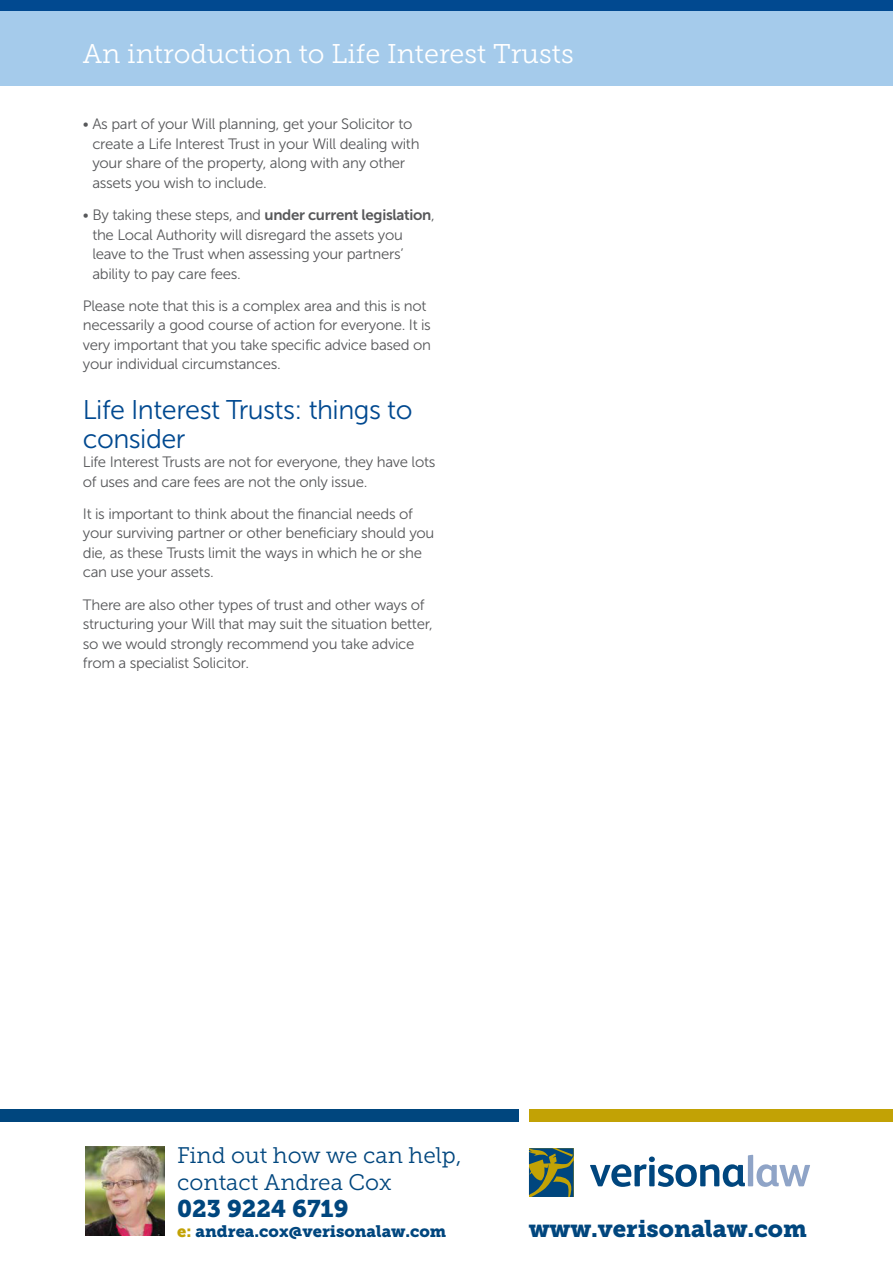
<style>
.page{position:relative;width:893px;height:1263px;background:#fff}
.page>*{position:absolute;margin:0;border:0;box-sizing:border-box;transform-origin:0 0}
.t1{font:27px/28.5px "Museo Sans 300";letter-spacing:-.02em;color:#014990}
.t2{font:27px "Museo Slab 300";color:#fff}
.t3{font:24px "Museo Slab 900";color:#00467e}
.t4{font:22.5px/27px "Museo Slab 300";color:#00467e}
.t5{font:16.5px "Museo Slab 900";color:#00467e}
.t6{font:15px/19.5px "Museo Sans 300";letter-spacing:-.02em;color:#57585a}
.s1{font-family:"Museo Sans 700"}
.s2{color:#c2a205}
</style>
<div class="page">
<div style="left:0;top:0;width:893px;height:85px;background:#a5cbeb"></div>
<div style="left:0;top:0;width:893px;height:11px;background:#014990"></div>
<div style="left:0;top:1109px;width:519px;height:12px;background:#00467e"></div>
<div style="left:530px;top:1109px;width:363px;height:12px;background:#c2a205"></div>
<svg style="left:590px;top:1155px;width:220px;height:32px"></svg>
<svg style="left:529px;top:1148px;width:45px;height:49px"></svg>
<img style="left:86px;top:1146px;width:78px;height:89px">
<h1 class="t2" style="left:83px;top:39px;width:492px">An introduction to Life Interest Trusts</h1>
<p class="t6" style="left:92px;top:114px;width:329px;text-indent:-9px">• As part of your Will planning, get your Solicitor to create a Life Interest Trust in your Will dealing with your share of the property, along with any other assets you wish to include.</p>
<p class="t6" style="left:92px;top:205px;width:344px;text-indent:-9px">• By taking these steps, and <span class="s1">under current legislation</span>, the Local Authority will disregard the assets you leave to the Trust when assessing your partners’ ability to pay care fees.</p>
<p class="t6" style="left:83px;top:296px;width:350px">Please note that this is a complex area and this is not necessarily a good course of action for everyone. It is very important that you take specific advice based on your individual circumstances.</p>
<h1 class="t1" style="left:83px;top:396px;width:331px">Life Interest Trusts: things to consider</h1>
<p class="t6" style="left:83px;top:452px;width:354px">Life Interest Trusts are not for everyone, they have lots of uses and care fees are not the only issue.</p>
<p class="t6" style="left:83px;top:504px;width:353px">It is important to think about the financial needs of your surviving partner or other beneficiary should you die, as these Trusts limit the ways in which he or she can use your assets.</p>
<p class="t6" style="left:83px;top:595px;width:351px">There are also other types of trust and other ways of structuring your Will that may suit the situation better, so we would strongly recommend you take advice from a specialist Solicitor.</p>
<h3 class="t4" style="left:177px;top:1142px;width:286px">Find out how we can help, contact Andrea Cox</h3>
<h2 class="t3" style="left:177px;top:1195px;width:173px">023 9224 6719</h2>
<p class="t5" style="left:177px;top:1222px;width:271px"><span class="s2">e:</span> andrea.cox@verisonalaw.com</p>
<h2 class="t3" style="left:529px;top:1214px;width:280px">www.verisonalaw.com</h2>
</div>
